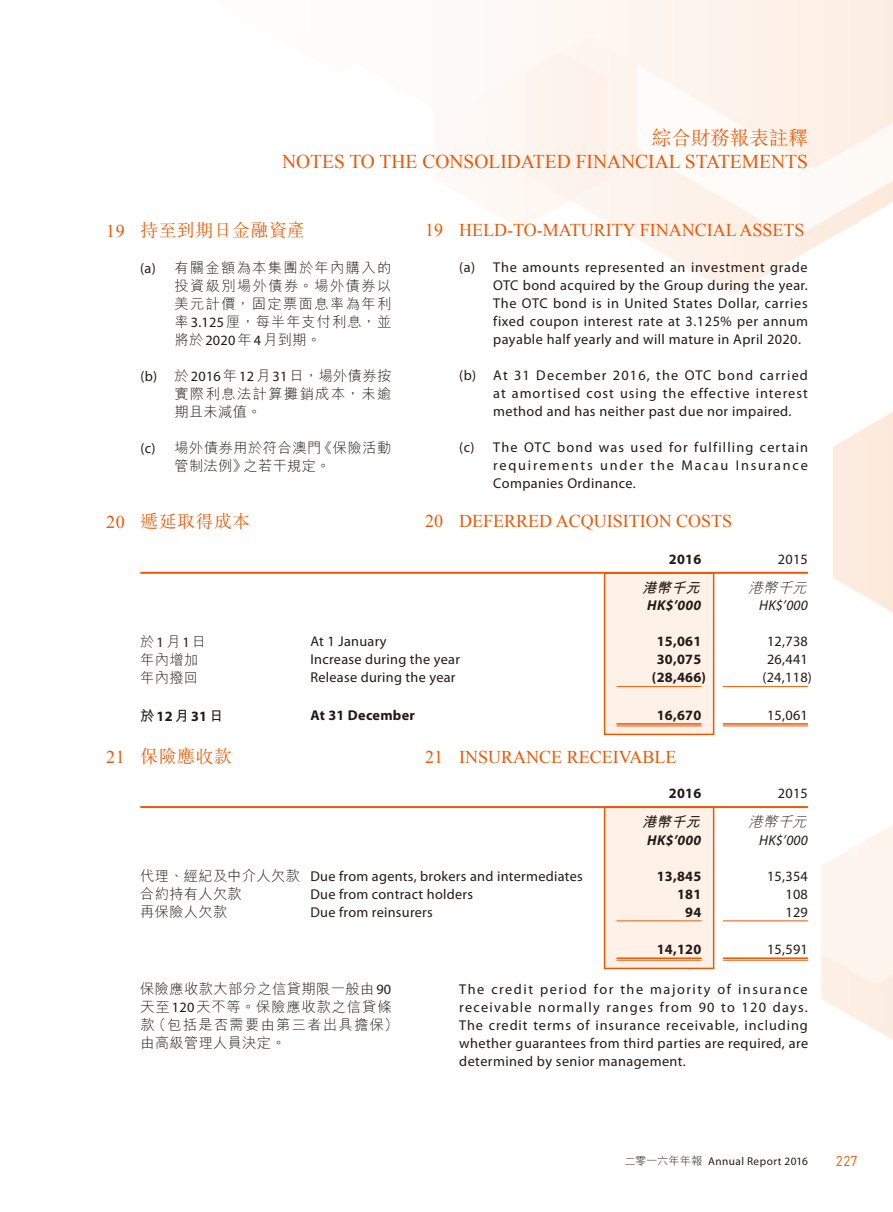
<style>
.page{position:relative;width:893px;height:1212px;background:#fff}
.page>*{position:absolute;margin:0;border:0;box-sizing:border-box;transform-origin:0 0}
.t1{font:19.5px "Times New Roman";color:#ea5805}
.t2{font:300 19.5px "M Sung HK";color:#ea5805}
.t3{font:18px "Times New Roman";color:#ea5805}
.t4{font:300 18px "M Sung HK";letter-spacing:.02em;color:#ea5805}
.t5{font:14.25px/18px "Myriad Pro";letter-spacing:.025em;color:#231916;text-align:justify}
.t6{font:300 14.25px/18px "M Hei HK";letter-spacing:.06em;color:#231916;text-align:justify}
.t7{font:700 14.25px "Myriad Pro";letter-spacing:.02em;color:#231916}
.t8{font:300 14.25px/18px "M Hei HK";letter-spacing:.035em;color:#231916}
.t9{font:300 14.25px/18px "M Hei HK";letter-spacing:.1em;color:#231916}
.t10{font:italic 700 14.25px "Myriad Pro";letter-spacing:.02em;color:#231916}
.t11{font:italic 14.25px "Myriad Pro";letter-spacing:.02em;color:#231916}
.t12{font:italic 700 14.25px "M Hei HK";color:#231916}
.t13{font:italic 300 14.25px "M Hei HK";color:#231916}
.t14{font:300 14.25px "M Hei HK";letter-spacing:.02em;color:#231916}
.t15{font:14.1px "DIN";color:#ea5805;scale:.95 1}
.t16{font:11.25px "Myriad Pro";letter-spacing:.04em;color:#231916}
.s1{font-family:"Times New Roman";font-weight:400}
.s2{font-family:"Myriad Pro";font-weight:400}
.s3{font-family:"M Hei HK";font-weight:300}
.s4{font-family:"M Hei HK"}
</style>
<div class="page">
<div style="left:604px;top:572px;width:110px;height:163px;background:#fef1e7;border:2px solid #ea5805"></div>
<div style="left:604px;top:806px;width:110px;height:163px;background:#fef1e7;border:2px solid #ea5805"></div>
<hr style="left:140px;top:572px;width:668px;height:2px;background:#ea5805">
<hr style="left:140px;top:806px;width:668px;height:2px;background:#ea5805">
<hr style="left:617px;top:686px;width:85px;height:1px;background:#ea5805">
<hr style="left:723px;top:686px;width:85px;height:1px;background:#ea5805">
<hr style="left:616px;top:723px;width:86px;height:2px;background:#ea5805">
<hr style="left:616px;top:726px;width:86px;height:1px;background:#ea5805">
<hr style="left:723px;top:723px;width:85px;height:2px;background:#ea5805">
<hr style="left:723px;top:726px;width:85px;height:1px;background:#ea5805">
<hr style="left:617px;top:920px;width:85px;height:1px;background:#ea5805">
<hr style="left:723px;top:920px;width:85px;height:1px;background:#ea5805">
<hr style="left:616px;top:957px;width:86px;height:2px;background:#ea5805">
<hr style="left:616px;top:960px;width:86px;height:1px;background:#ea5805">
<hr style="left:723px;top:957px;width:85px;height:2px;background:#ea5805">
<hr style="left:723px;top:960px;width:85px;height:1px;background:#ea5805">
<h1 class="t2" style="left:652px;top:124px;width:158px">綜合財務報表註釋</h1>
<h1 class="t1" style="left:282px;top:148px;width:527px">NOTES TO THE CONSOLIDATED FINANCIAL STATEMENTS</h1>
<p class="t4" style="left:106px;top:218px;width:200px"><span class="s1">19</span> 持至到期日金融資產</p>
<p class="t6" style="left:174px;top:259px;width:218px;text-indent:-34px"><span class="s2">(a)</span> 有關金額為本集團於年內購入的投資級別場外債券。場外債券以美元計價，固定票面息率為年利率<span class="s2">3.125</span>厘，每半年支付利息，並將於<span class="s2">2020</span>年<span class="s2">4</span>月到期。</p>
<p class="t5" style="left:140px;top:367px;width:252px">(b) <span class="s3">於</span>2016<span class="s3">年</span>12<span class="s3">月</span>31<span class="s3">日，場外債券按</span></p>
<p class="t9" style="left:175px;top:385px;width:218px">實際利息法計算攤銷成本，未逾期且未減值。</p>
<p class="t8" style="left:175px;top:439px;width:218px;text-indent:-34px"><span class="s2">(c)</span> 場外債券用於符合澳門《保險活動管制法例》之若干規定。</p>
<p class="t4" style="left:106px;top:509px;width:145px"><span class="s1">20</span> 遞延取得成本</p>
<p class="t3" style="left:425px;top:218px;width:381px">19 HELD-TO-MATURITY FINANCIAL ASSETS</p>
<p class="t5" style="left:493px;top:258px;width:316px;text-indent:-34px">(a) The amounts represented an investment grade OTC bond acquired by the Group during the year.<br>The OTC bond is in United States Dollar, carries fixed coupon interest rate at 3.125% per annum payable half yearly and will mature in April 2020.</p>
<p class="t5" style="left:493px;top:366px;width:316px;text-indent:-34px">(b) At 31 December 2016, the OTC bond carried at amortised cost using the effective interest method and has neither past due nor impaired.</p>
<p class="t5" style="left:493px;top:438px;width:316px;text-indent:-34px">(c) The OTC bond was used for fulfilling certain requirements under the Macau Insurance Companies Ordinance.</p>
<p class="t3" style="left:425px;top:509px;width:309px">20 DEFERRED ACQUISITION COSTS</p>
<p class="t7" style="left:669px;top:549px;width:34px">2016</p>
<p class="t5" style="left:778px;top:550px;width:32px">2015</p>
<p class="t12" style="left:642px;top:577px;width:64px">港幣千元</p>
<p class="t13" style="left:749px;top:580px;width:63px">港幣千元</p>
<p class="t10" style="left:647px;top:596px;width:56px">HK$’000</p>
<p class="t11" style="left:759px;top:597px;width:50px">HK$’000</p>
<p class="t6" style="left:140px;top:632px;width:67px">於<span class="s2">1</span>月<span class="s2">1</span>日</p>
<p class="t5" style="left:310px;top:632px;width:78px">At 1 January</p>
<p class="t7" style="left:657px;top:632px;width:46px">15,061</p>
<p class="t5" style="left:767px;top:632px;width:42px">12,738</p>
<p class="t6" style="left:140px;top:650px;width:59px">年內增加</p>
<p class="t5" style="left:310px;top:650px;width:151px">Increase during the year</p>
<p class="t7" style="left:657px;top:650px;width:46px">30,075</p>
<p class="t5" style="left:767px;top:650px;width:42px">26,441</p>
<p class="t6" style="left:140px;top:668px;width:59px">年內撥回</p>
<p class="t5" style="left:310px;top:668px;width:147px">Release during the year</p>
<p class="t7" style="left:652px;top:668px;width:56px">(28,466)</p>
<p class="t5" style="left:762px;top:668px;width:51px">(24,118)</p>
<p class="t7" style="left:140px;top:706px;width:85px"><span class="s4">於</span>12<span class="s4">月</span>31<span class="s4">日</span></p>
<p class="t7" style="left:310px;top:706px;width:106px">At 31 December</p>
<p class="t7" style="left:657px;top:706px;width:46px">16,670</p>
<p class="t5" style="left:767px;top:706px;width:42px">15,061</p>
<p class="t4" style="left:106px;top:743px;width:127px"><span class="s1">21</span> 保險應收款</p>
<p class="t7" style="left:669px;top:784px;width:34px">2016</p>
<p class="t5" style="left:778px;top:784px;width:32px">2015</p>
<p class="t12" style="left:642px;top:812px;width:64px">港幣千元</p>
<p class="t13" style="left:749px;top:815px;width:63px">港幣千元</p>
<p class="t10" style="left:647px;top:830px;width:56px">HK$’000</p>
<p class="t11" style="left:759px;top:831px;width:50px">HK$’000</p>
<p class="t5" style="left:140px;top:867px;width:444px"><span class="s3">代理、經紀及中介人欠款</span> Due from agents, brokers and intermediates</p>
<p class="t7" style="left:657px;top:866px;width:46px">13,845</p>
<p class="t5" style="left:767px;top:867px;width:42px">15,354</p>
<p class="t14" style="left:140px;top:887px;width:103px">合約持有人欠款</p>
<p class="t5" style="left:310px;top:885px;width:164px">Due from contract holders</p>
<p class="t7" style="left:677px;top:884px;width:26px">181</p>
<p class="t5" style="left:785px;top:885px;width:24px">108</p>
<p class="t6" style="left:140px;top:903px;width:88px">再保險人欠款</p>
<p class="t5" style="left:310px;top:903px;width:124px">Due from reinsurers</p>
<p class="t7" style="left:685px;top:902px;width:18px">94</p>
<p class="t5" style="left:785px;top:903px;width:24px">129</p>
<p class="t7" style="left:657px;top:940px;width:46px">14,120</p>
<p class="t5" style="left:767px;top:940px;width:42px">15,591</p>
<p class="t6" style="left:140px;top:979px;width:260px;text-align:left">保險應收款大部分之信貸期限一般由<span class="s2">90</span>天至<span class="s2">120</span>天不等。保險應收款之信貸條款（包括是否需要由第三者出具擔保）由高級管理人員決定。</p>
<p class="t3" style="left:425px;top:745px;width:253px">21 INSURANCE RECEIVABLE</p>
<p class="t5" style="left:459px;top:980px;width:350px">The credit period for the majority of insurance receivable normally ranges from 90 to 120 days.<br>The credit terms of insurance receivable, including whether guarantees from third parties are required, are determined by senior management.</p>
<p class="t16" style="left:624px;top:1155px;width:185px"><span class="s3">二零一六年年報</span> Annual Report 2016</p>
<p class="t15" style="left:836px;top:1152px;width:24px">227</p>
</div>
